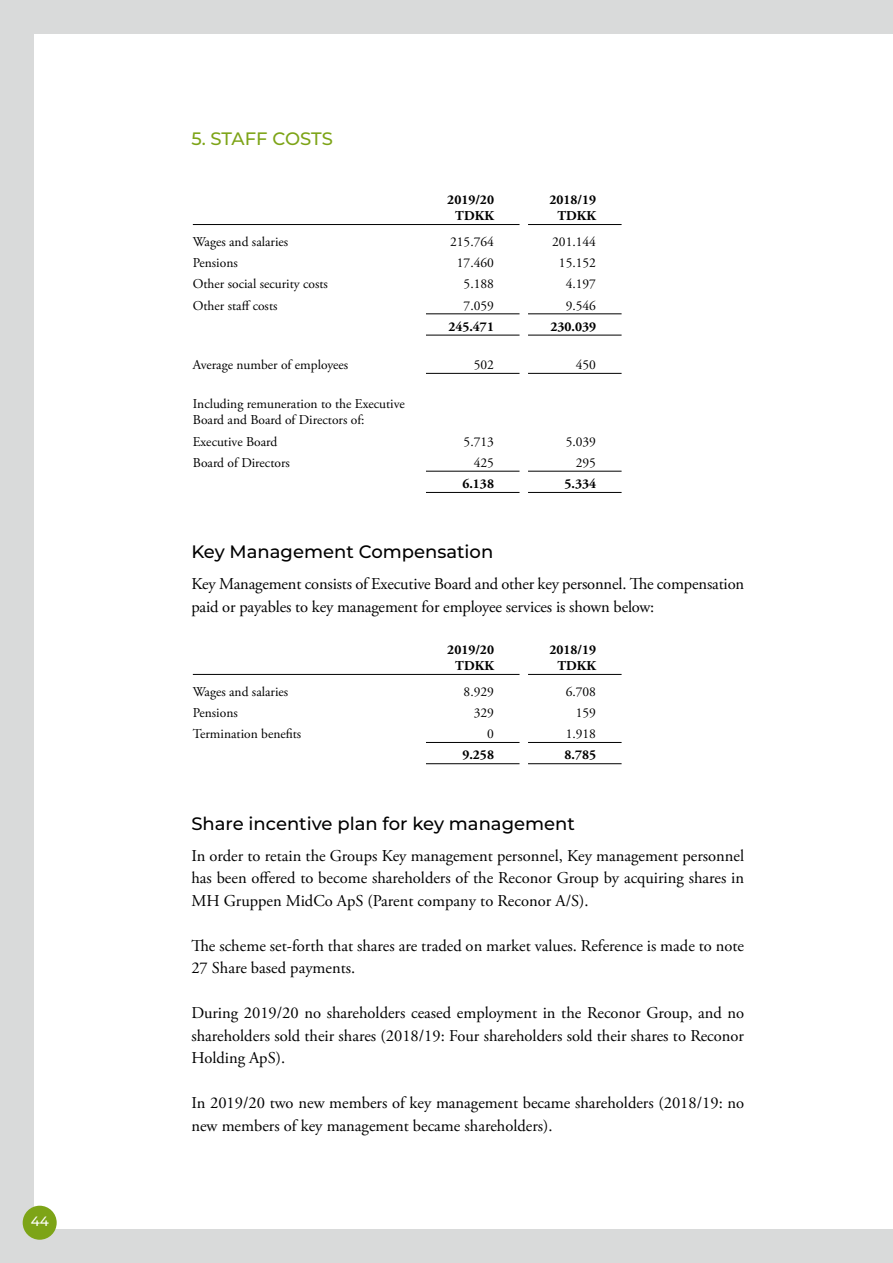
<style>
.page{position:relative;width:893px;height:1263px;background:#d9dada}
.page>*{position:absolute;margin:0;border:0;box-sizing:border-box;transform-origin:0 0}
.t1{font:500 18px "Montserrat";color:#000}
.t2{font:500 18px "Montserrat";letter-spacing:-.01em;color:#7da417}
.t3{font:16.5px/22.5px "Adobe Garamond Pro";color:#000}
.t4{font:13.5px/16.5px "Adobe Garamond Pro";color:#000}
.t5{font:700 13.5px/16.5px "Adobe Garamond Pro";color:#000;text-align:center}
.t6{font:500 13.5px "Montserrat";color:#fff}
</style>
<div class="page">
<div style="left:34px;top:34px;width:859px;height:1195px;background:#fff"></div>
<div style="left:23px;top:1206px;width:34px;height:34px;background:#7da417;border-radius:50%"></div>
<svg style="left:426px;top:224px;width:196px;height:268px"></svg>
<hr style="left:528px;top:224px;width:94px;height:1px;background:#000">
<hr style="left:528px;top:373px;width:94px;height:1px;background:#000">
<hr style="left:426px;top:314px;width:93px;height:1px;background:#000">
<hr style="left:528px;top:314px;width:94px;height:1px;background:#000">
<hr style="left:426px;top:492px;width:93px;height:1px;background:#000">
<hr style="left:528px;top:492px;width:94px;height:1px;background:#000">
<hr style="left:426px;top:335px;width:93px;height:1px;background:#000">
<hr style="left:528px;top:335px;width:94px;height:1px;background:#000">
<hr style="left:193px;top:224px;width:233px;height:1px;background:#000">
<hr style="left:426px;top:224px;width:93px;height:1px;background:#000">
<hr style="left:426px;top:373px;width:93px;height:1px;background:#000">
<hr style="left:426px;top:471px;width:93px;height:1px;background:#000">
<hr style="left:528px;top:471px;width:94px;height:1px;background:#000">
<svg style="left:193px;top:673px;width:429px;height:91px"></svg>
<hr style="left:528px;top:674px;width:94px;height:1px;background:#000">
<hr style="left:426px;top:742px;width:93px;height:1px;background:#000">
<hr style="left:528px;top:742px;width:94px;height:1px;background:#000">
<hr style="left:426px;top:763px;width:93px;height:1px;background:#000">
<hr style="left:528px;top:763px;width:94px;height:1px;background:#000">
<hr style="left:193px;top:674px;width:233px;height:1px;background:#000">
<hr style="left:426px;top:674px;width:93px;height:1px;background:#000">
<p class="t6" style="left:31px;top:1212px;width:20px">44</p>
<p class="t2" style="left:191px;top:126px;width:143px">5. STAFF COSTS</p>
<p class="t5" style="left:447px;top:191px;width:48px">2019/20<br>TDKK</p>
<p class="t5" style="left:549px;top:191px;width:48px">2018/19<br>TDKK</p>
<p class="t4" style="left:193px;top:234px;width:97px">Wages and salaries</p>
<p class="t4" style="left:450px;top:234px;width:45px">215.764</p>
<p class="t4" style="left:552px;top:234px;width:45px">201.144</p>
<p class="t4" style="left:193px;top:255px;width:46px">Pensions</p>
<p class="t4" style="left:457px;top:255px;width:39px">17.460</p>
<p class="t4" style="left:559px;top:255px;width:39px">15.152</p>
<p class="t4" style="left:193px;top:276px;width:137px">Other social security costs</p>
<p class="t4" style="left:464px;top:276px;width:32px">5.188</p>
<p class="t4" style="left:566px;top:276px;width:32px">4.197</p>
<p class="t4" style="left:193px;top:298px;width:86px">Other staff costs</p>
<p class="t4" style="left:464px;top:298px;width:32px">7.059</p>
<p class="t4" style="left:566px;top:298px;width:32px">9.546</p>
<p class="t5" style="left:448px;top:319px;width:47px">245.471</p>
<p class="t5" style="left:550px;top:319px;width:47px">230.039</p>
<p class="t4" style="left:193px;top:357px;width:157px">Average number of employees</p>
<p class="t4" style="left:474px;top:357px;width:22px">502</p>
<p class="t4" style="left:576px;top:357px;width:22px">450</p>
<p class="t4" style="left:193px;top:396px;width:213px">Including remuneration to the Executive<br>Board and Board of Directors of:</p>
<p class="t4" style="left:193px;top:434px;width:86px">Executive Board</p>
<p class="t4" style="left:464px;top:434px;width:32px">5.713</p>
<p class="t4" style="left:566px;top:434px;width:32px">5.039</p>
<p class="t4" style="left:193px;top:455px;width:99px">Board of Directors</p>
<p class="t4" style="left:474px;top:455px;width:22px">425</p>
<p class="t4" style="left:576px;top:455px;width:22px">295</p>
<p class="t5" style="left:462px;top:476px;width:33px">6.138</p>
<p class="t5" style="left:564px;top:476px;width:33px">5.334</p>
<p class="t1" style="left:191px;top:539px;width:303px">Key Management Compensation</p>
<p class="t3" style="left:191px;top:573px;width:554px">Key Management consists of Executive Board and other key personnel. The compensation paid or payables to key management for employee services is shown below:</p>
<p class="t5" style="left:447px;top:641px;width:48px">2019/20<br>TDKK</p>
<p class="t5" style="left:549px;top:641px;width:48px">2018/19<br>TDKK</p>
<p class="t4" style="left:193px;top:684px;width:97px">Wages and salaries</p>
<p class="t4" style="left:464px;top:684px;width:32px">8.929</p>
<p class="t4" style="left:566px;top:684px;width:32px">6.708</p>
<p class="t4" style="left:193px;top:705px;width:46px">Pensions</p>
<p class="t4" style="left:474px;top:705px;width:22px">329</p>
<p class="t4" style="left:576px;top:705px;width:22px">159</p>
<p class="t4" style="left:193px;top:726px;width:110px">Termination benefits</p>
<p class="t4" style="left:487px;top:726px;width:8px">0</p>
<p class="t4" style="left:566px;top:726px;width:32px">1.918</p>
<p class="t5" style="left:462px;top:747px;width:33px">9.258</p>
<p class="t5" style="left:564px;top:747px;width:33px">8.785</p>
<p class="t1" style="left:191px;top:811px;width:385px">Share incentive plan for key management</p>
<p class="t3" style="left:191px;top:845px;width:554px;text-align:justify">In order to retain the Groups Key management personnel, Key management personnel has been offered to become shareholders of the Reconor Group by acquiring shares in MH Gruppen MidCo ApS (Parent company to Reconor A/S).</p>
<p class="t3" style="left:191px;top:935px;width:554px">The scheme set-forth that shares are traded on market values. Reference is made to note<br>27 Share based payments.</p>
<p class="t3" style="left:191px;top:1002px;width:554px;text-align:justify">During 2019/20 no shareholders ceased employment in the Reconor Group, and no shareholders sold their shares (2018/19: Four shareholders sold their shares to Reconor Holding ApS).</p>
<p class="t3" style="left:191px;top:1092px;width:554px">In 2019/20 two new members of key management became shareholders (2018/19: no new members of key management became shareholders).</p>
</div>
